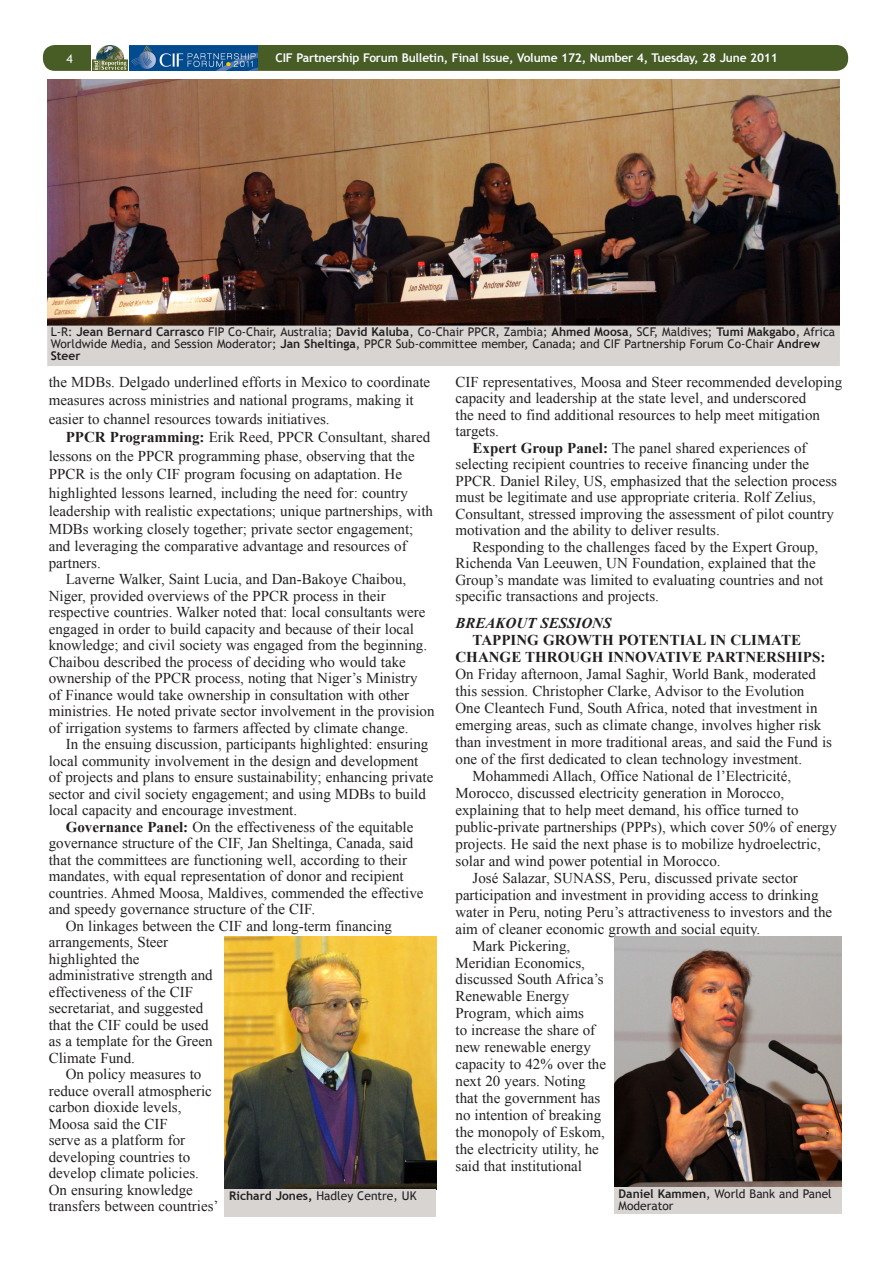
<style>
.page{position:relative;width:893px;height:1263px;background:#fff}
.page>*{position:absolute;margin:0;border:0;box-sizing:border-box;transform-origin:0 0}
.ENB_-_Body{font:15px/16.5px "Times New Roman";color:#231f20}
.ENB_-_Headline_3{font:italic 700 15px "Times New Roman";color:#231f20}
.Image_caption{font:12px/12px "Trebuchet MS";color:#231f20}
.t1{font:700 12px "Trebuchet MS";letter-spacing:-.015em;color:#fbfdfe}
.t2{font:12px "Trebuchet MS";color:#fff}
.s1{font-weight:700}
</style>
<div class="page">
<div style="left:43px;top:45px;width:805px;height:26px;background:#485c26;border-radius:12px"></div>
<div style="left:91px;top:44px;width:38px;height:27px;background:#fff"></div>
<img style="left:92px;top:45px;width:36px;height:26px">
<div style="left:128px;top:45px;width:130px;height:26px;background:#014c8f"></div>
<img style="left:130px;top:45px;width:127px;height:26px">
<img style="left:47px;top:80px;width:793px;height:246px">
<div style="left:47px;top:326px;width:793px;height:40px;background:#d7d4d2"></div>
<img style="left:614px;top:937px;width:227px;height:250px">
<div style="left:614px;top:1187px;width:227px;height:27px;background:#d7d4d2"></div>
<img style="left:225px;top:937px;width:211px;height:252px">
<div style="left:225px;top:1189px;width:211px;height:27px;background:#d7d4d2"></div>
<p class="t2" style="left:67px;top:51px;width:8px">4</p>
<p class="t1" style="left:276px;top:50px;width:504px">CIF Partnership Forum Bulletin, Final Issue, Volume 172, Number 4, Tuesday, 28 June 2011</p>
<p class="Image_caption" style="left:51px;top:326px;width:786px">L-R: <span class="s1">Jean Bernard Carrasco</span> FIP Co-Chair, Australia; <span class="s1">David Kaluba</span>, Co-Chair PPCR, Zambia; <span class="s1">Ahmed Moosa</span>, SCF, Maldives; <span class="s1">Tumi Makgabo</span>, Africa<br>Worldwide Media, and Session Moderator; <span class="s1">Jan Sheltinga</span>, PPCR Sub-committee member, Canada; and CIF Partnership Forum Co-Chair <span class="s1">Andrew<br>Steer</span></p>
<p class="ENB_-_Body" style="left:49px;top:372px;width:383px;line-height:18.5px">the MDBs. Delgado underlined efforts in Mexico to coordinate measures across ministries and national programs, making it easier to channel resources towards initiatives.</p>
<p class="ENB_-_Body" style="left:49px;top:428px;width:386px;line-height:17.9px;text-indent:17px"><span class="s1">PPCR Programming:</span> Erik Reed, PPCR Consultant, shared lessons on the PPCR programming phase, observing that the PPCR is the only CIF program focusing on adaptation. He highlighted lessons learned, including the need for: country leadership with realistic expectations; unique partnerships, with MDBs working closely together; private sector engagement; and leveraging the comparative advantage and resources of partners.</p>
<p class="ENB_-_Body" style="left:49px;top:571px;width:387px;text-indent:17px">Laverne Walker, Saint Lucia, and Dan-Bakoye Chaibou, Niger, provided overviews of the PPCR process in their respective countries. Walker noted that: local consultants were engaged in order to build capacity and because of their local knowledge; and civil society was engaged from the beginning.<br>Chaibou described the process of deciding who would take ownership of the PPCR process, noting that Niger’s Ministry<br>of Finance would take ownership in consultation with other ministries. He noted private sector involvement in the provision of irrigation systems to farmers affected by climate change.</p>
<p class="ENB_-_Body" style="left:49px;top:736px;width:386px;text-indent:17px">In the ensuing discussion, participants highlighted: ensuring local community involvement in the design and development of projects and plans to ensure sustainability; enhancing private sector and civil society engagement; and using MDBs to build local capacity and encourage investment.</p>
<p class="ENB_-_Body" style="left:49px;top:818px;width:376px;text-indent:17px"><span class="s1">Governance Panel:</span> On the effectiveness of the equitable governance structure of the CIF, Jan Sheltinga, Canada, said that the committees are functioning well, according to their mandates, with equal representation of donor and recipient countries. Ahmed Moosa, Maldives, commended the effective and speedy governance structure of the CIF.</p>
<p class="ENB_-_Body" style="left:49px;top:917px;width:345px;text-indent:17px">On linkages between the CIF and long-term financing arrangements, Steer<br>highlighted the<br>administrative strength and<br>effectiveness of the CIF<br>secretariat, and suggested<br>that the CIF could be used<br>as a template for the Green<br>Climate Fund.</p>
<p class="ENB_-_Body" style="left:49px;top:1066px;width:171px;text-indent:17px">On policy measures to reduce overall atmospheric carbon dioxide levels,<br>Moosa said the CIF<br>serve as a platform for developing countries to develop climate policies.<br>On ensuring knowledge transfers between countries’</p>
<p class="Image_caption" style="left:229px;top:1190px;width:189px"><span class="s1">Richard Jones,</span> Hadley Centre, UK</p>
<p class="ENB_-_Body" style="left:455px;top:373px;width:388px">CIF representatives, Moosa and Steer recommended developing capacity and leadership at the state level, and underscored<br>the need to find additional resources to help meet mitigation targets.</p>
<p class="ENB_-_Body" style="left:455px;top:439px;width:383px;text-indent:17px"><span class="s1">Expert Group Panel:</span> The panel shared experiences of selecting recipient countries to receive financing under the PPCR. Daniel Riley, US, emphasized that the selection process must be legitimate and use appropriate criteria. Rolf Zelius, Consultant, stressed improving the assessment of pilot country motivation and the ability to deliver results.</p>
<p class="ENB_-_Body" style="left:455px;top:538px;width:369px;text-indent:17px">Responding to the challenges faced by the Expert Group, Richenda Van Leeuwen, UN Foundation, explained that the Group’s mandate was limited to evaluating countries and not specific transactions and projects.</p>
<p class="ENB_-_Headline_3" style="left:455px;top:613px;width:157px">BREAKOUT SESSIONS</p>
<p class="ENB_-_Body" style="left:455px;top:632px;width:378px;line-height:17px;text-indent:17px"><span class="s1">TAPPING GROWTH POTENTIAL IN CLIMATE CHANGE THROUGH INNOVATIVE PARTNERSHIPS:<br></span>On Friday afternoon, Jamal Saghir, World Bank, moderated this session. Christopher Clarke, Advisor to the Evolution One Cleantech Fund, South Africa, noted that investment in emerging areas, such as climate change, involves higher risk than investment in more traditional areas, and said the Fund is one of the first dedicated to clean technology investment.</p>
<p class="ENB_-_Body" style="left:455px;top:767px;width:383px;line-height:17px;text-indent:17px">Mohammedi Allach, Office National de l’Electricité, Morocco, discussed electricity generation in Morocco, explaining that to help meet demand, his office turned to public-private partnerships (PPPs), which cover 50% of energy projects. He said the next phase is to mobilize hydroelectric, solar and wind power potential in Morocco.</p>
<p class="ENB_-_Body" style="left:455px;top:869px;width:378px;line-height:17px;text-indent:17px">José Salazar, SUNASS, Peru, discussed private sector participation and investment in providing access to drinking water in Peru, noting Peru’s attractiveness to investors and the aim of cleaner economic growth and social equity.</p>
<p class="ENB_-_Body" style="left:455px;top:937px;width:152px;line-height:17px;text-indent:17px">Mark Pickering,<br>Meridian Economics, discussed South Africa’s<br>Renewable Energy<br>Program, which aims<br>to increase the share of new renewable energy capacity to 42% over the next 20 years. Noting that the government has no intention of breaking the monopoly of Eskom, the electricity utility, he said that institutional</p>
<p class="Image_caption" style="left:619px;top:1188px;width:215px"><span class="s1">Daniel Kammen</span>, World Bank and Panel<br>Moderator</p>
</div>
